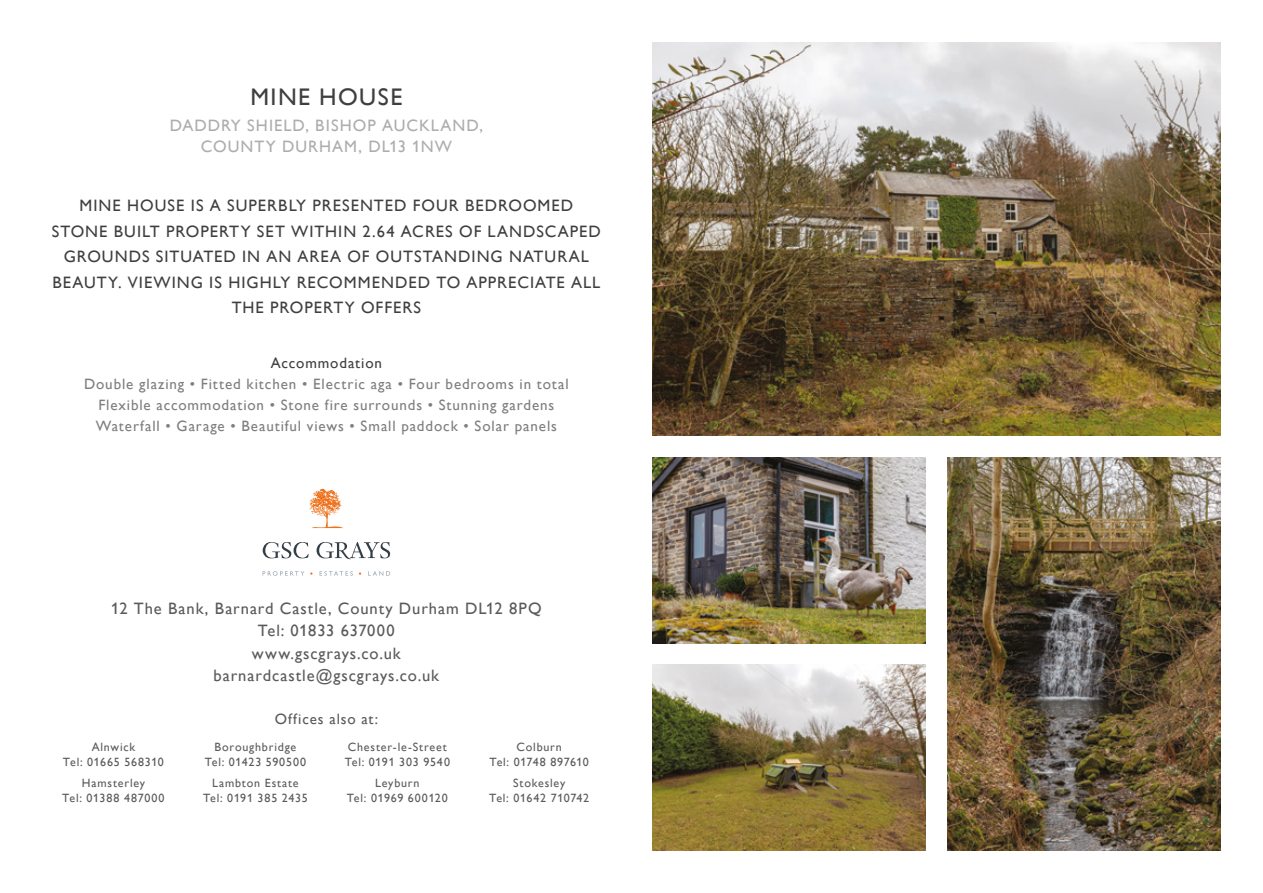
<style>
.page{position:relative;width:1263px;height:893px;background:#fff}
.page>*{position:absolute;margin:0;border:0;box-sizing:border-box;transform-origin:0 0}
.t1{font:24px "Gill Alt One";letter-spacing:.06em;color:#3f3f40}
.t2{font:16.5px/25.5px "Gill Alt One";letter-spacing:.06em;color:#3f3f40;text-align:center}
.t3{font:16.5px/22.5px "Gill Alt One";letter-spacing:.055em;color:#5a5a5a;text-align:center}
.t4{font:16.5px/21px "Gill Alt One";letter-spacing:.06em;color:#aeacad;text-align:center}
.t5{font:15px/21px "Gill Alt One";letter-spacing:.06em;color:#7d7e7f;text-align:center}
.t6{font:15px "Gill Alt One";letter-spacing:.06em;color:#5a5a5a}
.t7{font:15px "Gill Alt One";letter-spacing:.055em;color:#3f3f40}
.t8{font:12px/15px "Gill Alt One";letter-spacing:.065em;color:#5a5a5a;text-align:center}
</style>
<div class="page">
<img style="left:653px;top:43px;width:567px;height:393px">
<img style="left:653px;top:457px;width:273px;height:186px">
<img style="left:653px;top:664px;width:273px;height:186px">
<img style="left:947px;top:457px;width:273px;height:393px">
<svg style="left:263px;top:542px;width:45px;height:16px"></svg>
<svg style="left:317px;top:542px;width:73px;height:17px"></svg>
<svg style="left:263px;top:571px;width:41px;height:5px"></svg>
<svg style="left:320px;top:571px;width:33px;height:5px"></svg>
<svg style="left:368px;top:571px;width:22px;height:5px"></svg>
<svg style="left:309px;top:489px;width:34px;height:39px"></svg>
<h1 class="t1" style="left:250px;top:83px;width:153px">MINE HOUSE</h1>
<h2 class="t4" style="left:170px;top:114px;width:315px">DADDRY SHIELD, BISHOP AUCKLAND,<br>COUNTY DURHAM, DL13 1NW</h2>
<h2 class="t2" style="left:52px;top:193px;width:550px">MINE HOUSE IS A SUPERBLY PRESENTED FOUR BEDROOMED STONE BUILT PROPERTY SET WITHIN 2.64 ACRES OF LANDSCAPED GROUNDS SITUATED IN AN AREA OF OUTSTANDING NATURAL BEAUTY. VIEWING IS HIGHLY RECOMMENDED TO APPRECIATE ALL THE PROPERTY OFFERS</h2>
<p class="t7" style="left:271px;top:354px;width:113px">Accommodation</p>
<p class="t5" style="left:84px;top:374px;width:486px">Double glazing • Fitted kitchen • Electric aga • Four bedrooms in total<br>Flexible accommodation • Stone fire surrounds • Stunning gardens<br>Waterfall • Garage • Beautiful views • Small paddock • Solar panels</p>
<h2 class="t3" style="left:111px;top:597px;width:432px">12 The Bank, Barnard Castle, County Durham DL12 8PQ<br>Tel: 01833 637000<br>www.gscgrays.co.uk<br>barnardcastle@gscgrays.co.uk</h2>
<p class="t6" style="left:275px;top:710px;width:105px">Offices also at:</p>
<p class="t8" style="left:63px;top:739px;width:102px">Alnwick<br>Tel: 01665 568310</p>
<p class="t8" style="left:205px;top:739px;width:103px">Boroughbridge<br>Tel: 01423 590500</p>
<p class="t8" style="left:345px;top:739px;width:107px;text-align:left">Chester-le-Street<br>Tel: 0191 303 9540</p>
<p class="t8" style="left:490px;top:739px;width:101px">Colburn<br>Tel: 01748 897610</p>
<p class="t8" style="left:62px;top:776px;width:104px">Hamsterley<br>Tel: 01388 487000</p>
<p class="t8" style="left:203px;top:776px;width:106px">Lambton Estate<br>Tel: 0191 385 2435</p>
<p class="t8" style="left:347px;top:776px;width:102px">Leyburn<br>Tel: 01969 600120</p>
<p class="t8" style="left:489px;top:776px;width:102px">Stokesley<br>Tel: 01642 710742</p>
</div>
